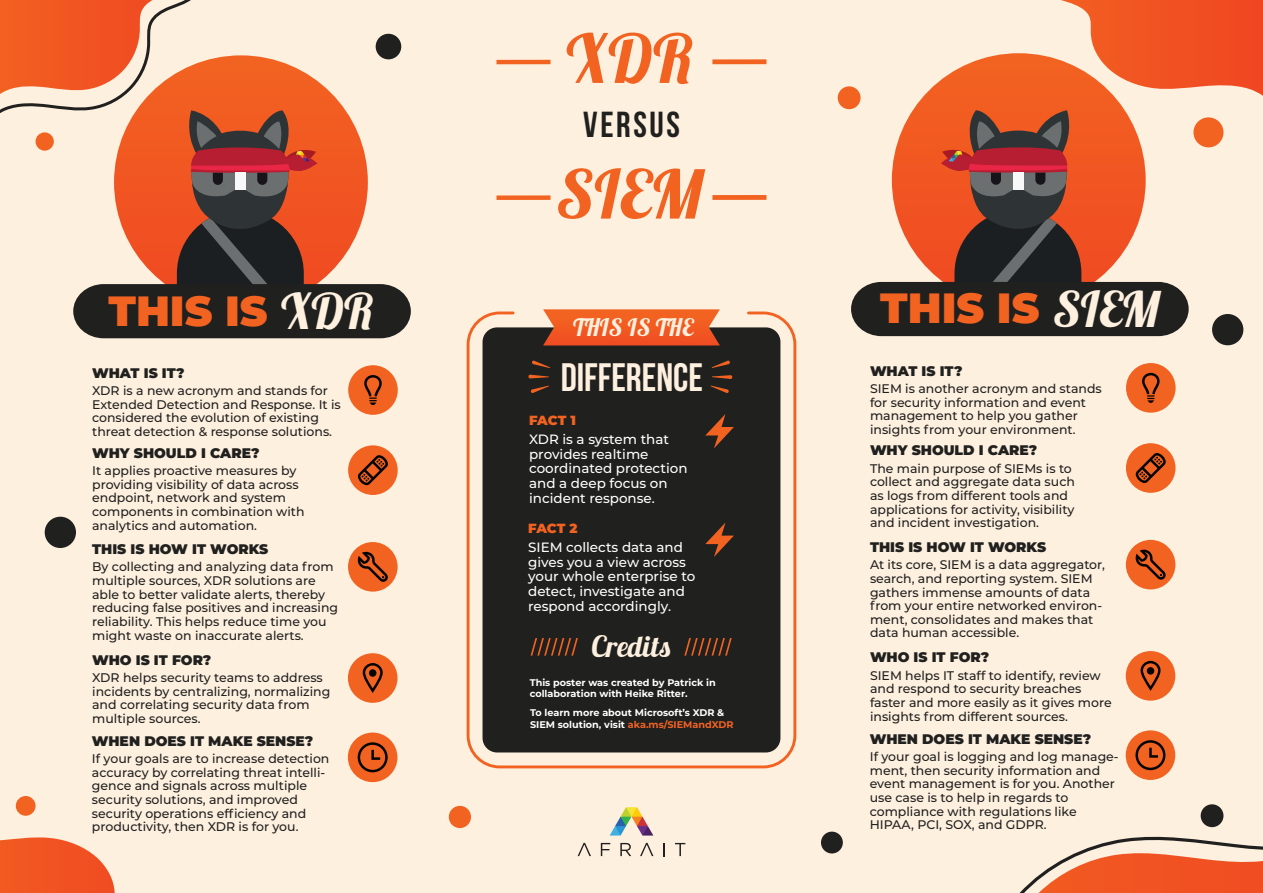
<style>
.page{position:relative;width:1263px;height:893px;background:#fef0df}
.page>*{position:absolute;margin:0;border:0;box-sizing:border-box;transform-origin:0 0}
.t1{font:67.2px/135.6px "Lobster 1.3";letter-spacing:.005em;color:#f26221}
.t2{font:900 42.15px "Montserrat";color:#f26221}
.t3{font:700 39.45px "Bebas Neue";color:#fef0df}
.t4{font:700 36px "Bebas Neue";letter-spacing:.075em;color:#20201f}
.t5{font:29.4px "Lobster 1.3";color:#fef0df}
.t6{font:24px "Lobster 1.3";color:#fef0df}
.t7{font:900 13.95px "Montserrat";color:#20201f}
.t8{font:500 13.5px/14.7px "Montserrat";color:#fff}
.t9{font:900 13.2px "Montserrat";letter-spacing:-.01em;color:#f26221}
.t10{font:500 12.45px/13.6px "Montserrat";color:#20201f}
.t11{font:700 9.6px/11.6px "Montserrat";color:#fff}
.s1{font-family:"Lobster 1.3";font-weight:400;font-size:49.2px;color:#fef0df}
.s2{color:#f26323}
</style>
<div class="page">
<svg style="left:839px;top:755px;width:424px;height:138px"></svg>
<svg style="left:1061px;top:0;width:202px;height:96px"></svg>
<svg style="left:0;top:837px;width:115px;height:56px"></svg>
<div style="left:16px;top:796px;width:20px;height:20px;background:#f26221;border-radius:50%"></div>
<div style="left:821px;top:832px;width:22px;height:21px;background:#20201f;border-radius:50%"></div>
<div style="left:45px;top:517px;width:31px;height:31px;background:#20201f;border-radius:50%"></div>
<div style="left:1212px;top:314px;width:31px;height:31px;background:#20201f;border-radius:50%"></div>
<div style="left:1193px;top:117px;width:30px;height:30px;background:#f26221;border-radius:50%"></div>
<div style="left:1201px;top:804px;width:22px;height:23px;background:#20201f;border-radius:50%"></div>
<div style="left:838px;top:86px;width:22px;height:23px;background:#f26221;border-radius:50%"></div>
<div style="left:449px;top:806px;width:22px;height:22px;background:#f26221;border-radius:50%"></div>
<svg style="left:578px;top:843px;width:13px;height:13px"></svg>
<svg style="left:601px;top:843px;width:9px;height:13px"></svg>
<svg style="left:620px;top:843px;width:11px;height:13px"></svg>
<svg style="left:640px;top:843px;width:13px;height:13px"></svg>
<svg style="left:663px;top:843px;width:2px;height:13px"></svg>
<svg style="left:675px;top:843px;width:10px;height:13px"></svg>
<svg style="left:610px;top:807px;width:43px;height:29px"></svg>
<svg style="left:0;top:0;width:411px;height:338px"></svg>
<div style="left:348px;top:365px;width:50px;height:50px;background:#f26221;border-radius:50%"></div>
<svg style="left:364px;top:375px;width:18px;height:30px"></svg>
<div style="left:348px;top:445px;width:50px;height:50px;background:#f26221;border-radius:50%"></div>
<svg style="left:358px;top:455px;width:30px;height:30px"></svg>
<div style="left:348px;top:542px;width:50px;height:50px;background:#f26221;border-radius:50%"></div>
<svg style="left:358px;top:552px;width:30px;height:30px"></svg>
<div style="left:348px;top:653px;width:49px;height:50px;background:#f26221;border-radius:50%"></div>
<svg style="left:363px;top:663px;width:20px;height:30px"></svg>
<div style="left:348px;top:733px;width:49px;height:49px;background:#f26221;border-radius:50%"></div>
<svg style="left:358px;top:742px;width:30px;height:30px"></svg>
<div style="left:892px;top:53px;width:254px;height:254px;background:#f25f21;border-radius:127px"></div>
<div style="left:1126px;top:363px;width:49px;height:50px;background:#f26221;border-radius:50%"></div>
<svg style="left:1142px;top:373px;width:17px;height:30px"></svg>
<div style="left:1126px;top:443px;width:49px;height:50px;background:#f26221;border-radius:50%"></div>
<svg style="left:1136px;top:453px;width:30px;height:30px"></svg>
<div style="left:1126px;top:540px;width:49px;height:49px;background:#f26221;border-radius:50%"></div>
<svg style="left:1136px;top:550px;width:30px;height:30px"></svg>
<div style="left:1126px;top:651px;width:49px;height:50px;background:#f26221;border-radius:50%"></div>
<svg style="left:1140px;top:661px;width:20px;height:30px"></svg>
<div style="left:1126px;top:730px;width:49px;height:50px;background:#f26221;border-radius:50%"></div>
<svg style="left:1135px;top:740px;width:30px;height:30px"></svg>
<svg style="left:851px;top:110px;width:338px;height:226px"></svg>
<div style="left:467px;top:312px;width:329px;height:456px;border:3px solid #f26221;border-radius:32px"></div>
<div style="left:482px;top:327px;width:298px;height:425px;background:#20201f;border-radius:15px"></div>
<svg style="left:705px;top:414px;width:29px;height:34px"></svg>
<svg style="left:705px;top:522px;width:29px;height:35px"></svg>
<svg style="left:531px;top:638px;width:47px;height:18px"></svg>
<svg style="left:684px;top:638px;width:48px;height:18px"></svg>
<svg style="left:532px;top:360px;width:18px;height:8px"></svg>
<svg style="left:531px;top:386px;width:18px;height:7px"></svg>
<svg style="left:528px;top:375px;width:21px;height:3px"></svg>
<svg style="left:711px;top:386px;width:18px;height:7px"></svg>
<svg style="left:712px;top:360px;width:18px;height:8px"></svg>
<svg style="left:712px;top:375px;width:20px;height:4px"></svg>
<svg style="left:543px;top:309px;width:177px;height:36px;background:#eb5e29"></svg>
<hr style="left:496px;top:60px;width:54px;height:4px;background:#f26221">
<div style="left:712px;top:59px;width:54px;height:5px;background:#f26221"></div>
<div style="left:496px;top:195px;width:54px;height:5px;background:#f26221"></div>
<div style="left:712px;top:195px;width:54px;height:5px;background:#f26221"></div>
<h2 class="t2" style="left:108px;top:279px;width:267px">THIS IS <span class="s1">XDR</span></h2>
<p class="t7" style="left:92px;top:362px;width:94px">WHAT IS IT?</p>
<p class="t10" style="left:92px;top:383px;width:250px">XDR is a new acronym and stands for Extended Detection and Response. It is considered the evolution of existing threat detection &amp; response solutions.</p>
<p class="t7" style="left:92px;top:442px;width:169px">WHY SHOULD I CARE?</p>
<p class="t10" style="left:92px;top:463px;width:214px">It applies proactive measures by providing visibility of data across endpoint, network and system components in combination with analytics and automation.</p>
<p class="t7" style="left:92px;top:539px;width:178px">THIS IS HOW IT WORKS</p>
<p class="t10" style="left:92px;top:560px;width:248px">By collecting and analyzing data from multiple sources, XDR solutions are able to better validate alerts, thereby reducing false positives and increasing reliability. This helps reduce time you might waste on inaccurate alerts.</p>
<p class="t7" style="left:92px;top:649px;width:121px">WHO IS IT FOR?</p>
<p class="t10" style="left:92px;top:670px;width:240px">XDR helps security teams to address incidents by centralizing, normalizing and correlating security data from multiple sources.</p>
<p class="t7" style="left:92px;top:730px;width:223px">WHEN DOES IT MAKE SENSE?</p>
<p class="t10" style="left:92px;top:751px;width:239px">If your goals are to increase detection accuracy by correlating threat intelli&shy;gence and signals across multiple security solutions, and improved security operations efficiency and productivity, then XDR is for you.</p>
<h1 class="t1" style="left:556px;top:-10px;width:149px">XDR<br>SIEM</h1>
<h3 class="t4" style="left:583px;top:105px;width:98px">VERSUS</h3>
<h3 class="t6" style="left:573px;top:312px;width:122px">THIS IS THE</h3>
<h3 class="t3" style="left:561px;top:356px;width:144px">DIFFERENCE</h3>
<p class="t9" style="left:529px;top:410px;width:48px">FACT 1</p>
<p class="t8" style="left:529px;top:431px;width:160px">XDR is a system that provides realtime coordinated protection and a deep focus on incident response.</p>
<p class="t9" style="left:528px;top:518px;width:51px">FACT 2</p>
<p class="t8" style="left:528px;top:539px;width:169px">SIEM collects data and gives you a view across your whole enterprise to detect, investigate and respond accordingly.</p>
<h3 class="t5" style="left:592px;top:627px;width:81px">Credits</h3>
<p class="t11" style="left:530px;top:676px;width:188px">This poster was created by Patrick in collaboration with Heike Ritter.</p>
<p class="t11" style="left:530px;top:706px;width:205px">To learn more about Microsoft’s XDR &amp;<br>SIEM solution, visit <span class="s2">aka.ms/SIEMandXDR</span></p>
<h2 class="t2" style="left:880px;top:277px;width:282px">THIS IS <span class="s1">SIEM</span></h2>
<p class="t7" style="left:870px;top:360px;width:94px">WHAT IS IT?</p>
<p class="t10" style="left:870px;top:381px;width:233px">SIEM is another acronym and stands for security information and event management to help you gather insights from your environment.</p>
<p class="t7" style="left:870px;top:440px;width:169px">WHY SHOULD I CARE?</p>
<p class="t10" style="left:870px;top:461px;width:206px">The main purpose of SIEMs is to collect and aggregate data such as logs from different tools and applications for activity, visibility and incident investigation.</p>
<p class="t7" style="left:870px;top:536px;width:178px">THIS IS HOW IT WORKS</p>
<p class="t10" style="left:870px;top:557px;width:237px">At its core, SIEM is a data aggregator, search, and reporting system. SIEM gathers immense amounts of data from your entire networked environ&shy;ment, consolidates and makes that data human accessible.</p>
<p class="t7" style="left:870px;top:647px;width:121px">WHO IS IT FOR?</p>
<p class="t10" style="left:870px;top:668px;width:243px">SIEM helps IT staff to identify, review and respond to security breaches faster and more easily as it gives more insights from different sources.</p>
<p class="t7" style="left:870px;top:728px;width:223px">WHEN DOES IT MAKE SENSE?</p>
<p class="t10" style="left:870px;top:749px;width:250px">If your goal is logging and log manage&shy;ment, then security information and event management is for you. Another use case is to help in regards to compliance with regulations like HIPAA, PCI, SOX, and GDPR.</p>
</div>
